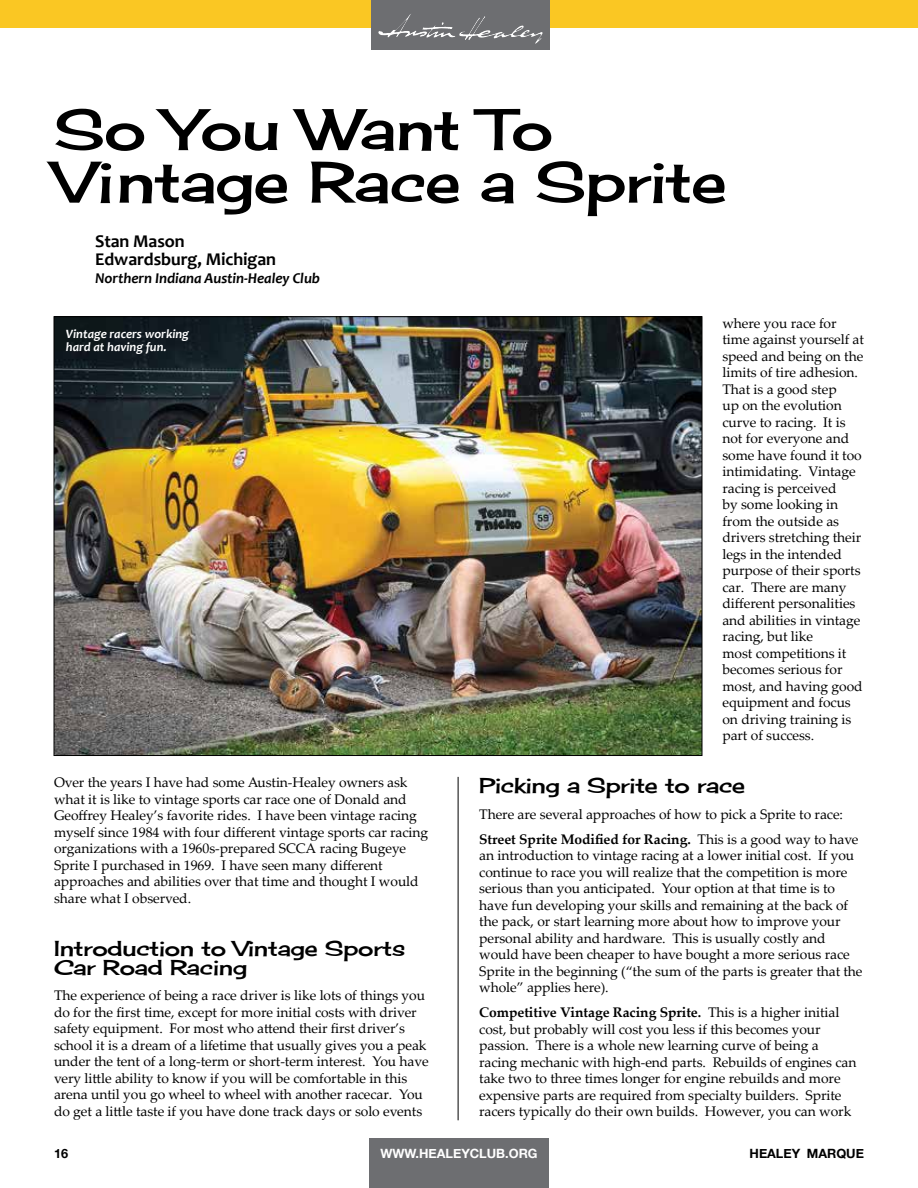
<style>
.page{position:relative;width:918px;height:1188px;background:#fff}
.page>*{position:absolute;margin:0;border:0;box-sizing:border-box;transform-origin:0 0}
.t1{font:57px/52.5px "Cherry Cream Soda";letter-spacing:-.005em;color:#000}
.t2{font:21px/19.5px "Cherry Cream Soda";letter-spacing:-.005em;color:#000}
.t3{font:700 18px/18px "Candara";letter-spacing:-.005em;color:#000}
.t4{font:italic 700 15px "Candara";letter-spacing:-.005em;color:#000}
.t5{font:13.8px/16.5px "Palatino Linotype";letter-spacing:-.005em;color:#000}
.t6{font:italic 700 12.75px/13.5px "Candara";color:#fff}
.t7{font:700 12.75px "Helvetica Neue";color:#fff}
.t8{font:700 12.75px "Helvetica Neue";color:#000}
.s1{font-weight:700}
</style>
<div class="page">
<div style="left:369px;top:1138px;width:180px;height:50px;background:#6d6e71"></div>
<hr style="left:458px;top:777px;width:1px;height:343px;background:#000">
<div style="left:0;top:0;width:918px;height:28px;background:#fac723"></div>
<div style="left:371px;top:0;width:179px;height:49px;background:#6d6e71"></div>
<img style="left:378px;top:14px;width:165px;height:30px">
<img style="left:56px;top:318px;width:644px;height:436px">
<h1 class="t1" style="left:54px;top:103px;width:674px">So You Want To<br>Vintage Race a Sprite</h1>
<h3 class="t3" style="left:95px;top:232px;width:183px">Stan Mason<br>Edwardsburg, Michigan</h3>
<p class="t4" style="left:95px;top:269px;width:227px">Northern Indiana Austin-Healey Club</p>
<p class="t5" style="left:722px;top:314px;width:143px">where you race for time against yourself at speed and being on the limits of tire adhesion.<br>That is a good step<br>up on the evolution curve to racing. It is not for everyone and some have found it too intimidating. Vintage racing is perceived<br>by some looking in from the outside as drivers stretching their legs in the intended purpose of their sports car. There are many different personalities and abilities in vintage racing, but like<br>most competitions it becomes serious for most, and having good equipment and focus on driving training is part of success.</p>
<h2 class="t2" style="left:479px;top:776px;width:267px">Picking a Sprite to race</h2>
<p class="t5" style="left:479px;top:801px;width:381px;line-height:25.2px">There are several approaches of how to pick a Sprite to race:<br><span class="s1">Street Sprite Modified for Racing.</span> This is a good way to have</p>
<p class="t5" style="left:479px;top:847px;width:385px">an introduction to vintage racing at a lower initial cost. If you continue to race you will realize that the competition is more serious than you anticipated. Your option at that time is to have fun developing your skills and remaining at the back of the pack, or start learning more about how to improve your personal ability and hardware. This is usually costly and would have been cheaper to have bought a more serious race Sprite in the beginning (“the sum of the parts is greater that the whole” applies here).</p>
<p class="t5" style="left:479px;top:1004px;width:379px"><span class="s1">Competitive Vintage Racing Sprite.</span> This is a higher initial cost, but probably will cost you less if this becomes your passion. There is a whole new learning curve of being a racing mechanic with high-end parts. Rebuilds of engines can take two to three times longer for engine rebuilds and more expensive parts are required from specialty builders. Sprite racers typically do their own builds. However, you can work</p>
<p class="t6" style="left:66px;top:327px;width:125px">Vintage racers working hard at having fun.</p>
<p class="t5" style="left:54px;top:774px;width:376px">Over the years I have had some Austin-Healey owners ask what it is like to vintage sports car race one of Donald and Geoffrey Healey’s favorite rides. I have been vintage racing myself since 1984 with four different vintage sports car racing organizations with a 1960s-prepared SCCA racing Bugeye Sprite I purchased in 1969. I have seen many different approaches and abilities over that time and thought I would share what I observed.</p>
<h2 class="t2" style="left:54px;top:938px;width:353px">Introduction to Vintage Sports<br>Car Road Racing</h2>
<p class="t5" style="left:54px;top:987px;width:376px">The experience of being a race driver is like lots of things you do for the first time, except for more initial costs with driver safety equipment. For most who attend their first driver’s school it is a dream of a lifetime that usually gives you a peak under the tent of a long-term or short-term interest. You have very little ability to know if you will be comfortable in this arena until you go wheel to wheel with another racecar. You do get a little taste if you have done track days or solo events</p>
<p class="t8" style="left:54px;top:1144px;width:16px">16</p>
<p class="t7" style="left:380px;top:1144px;width:159px">WWW.HEALEYCLUB.ORG</p>
<p class="t8" style="left:750px;top:1144px;width:116px">HEALEY MARQUE</p>
</div>
